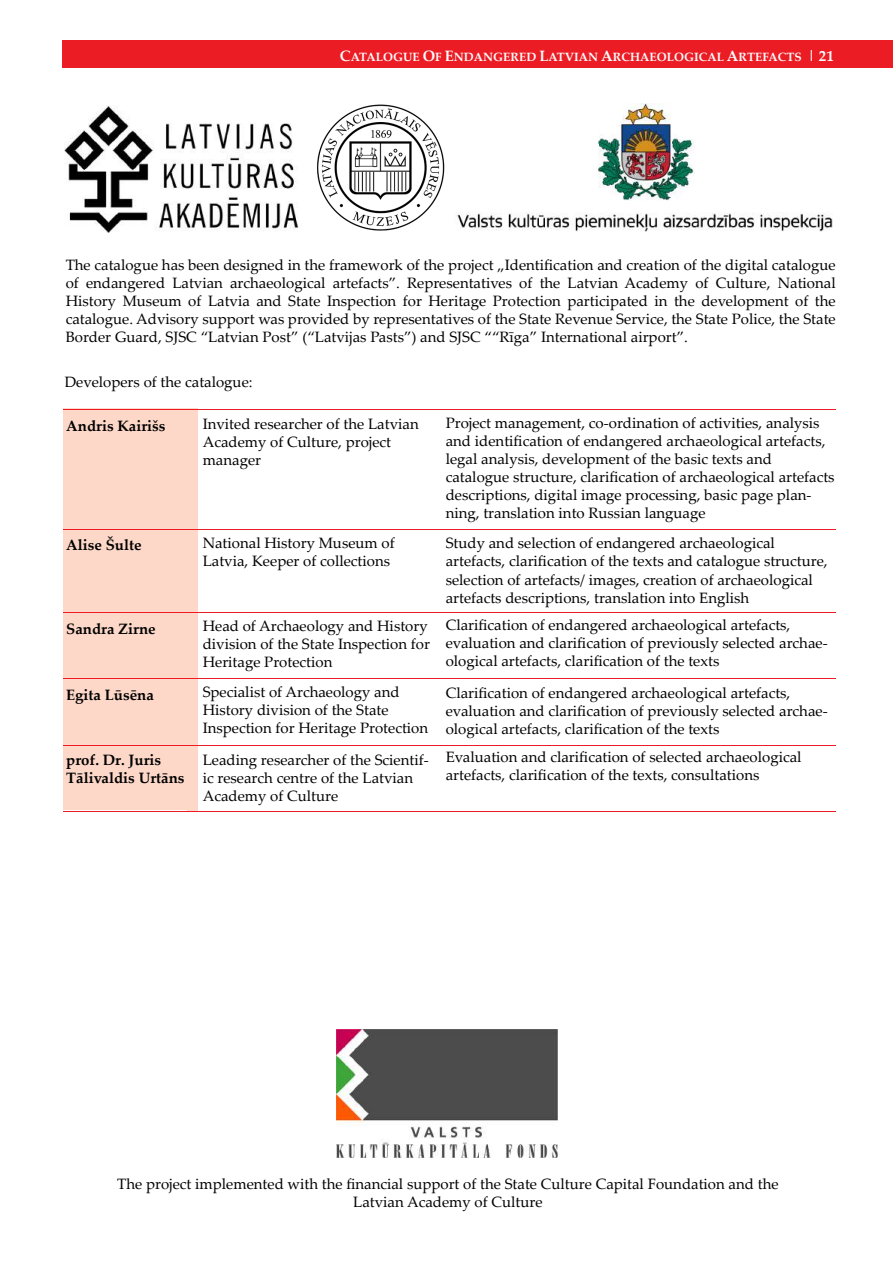
<style>
.page{position:relative;width:893px;height:1263px;background:#fff}
.page>*{position:absolute;margin:0;border:0;box-sizing:border-box;transform-origin:0 0}
.t1{font:15px/18px "Palatino Linotype";color:#000}
.t2{font:700 15px/18px "Palatino Linotype";color:#000}
.t3{font:700 12px "Palatino Linotype";color:#fcfcfc}
.s1{font-size:15px}
</style>
<div class="page">
<div style="left:63px;top:409px;width:134px;height:402px;background:#fdd8c8"></div>
<hr style="left:62px;top:810px;width:125px;height:1px;background:#fff">
<hr style="left:63px;top:612px;width:773px;height:1px;background:#ed1c24">
<hr style="left:63px;top:678px;width:773px;height:1px;background:#ed1c24">
<hr style="left:63px;top:745px;width:773px;height:1px;background:#ed1c24">
<hr style="left:63px;top:529px;width:773px;height:1px;background:#ed1c24">
<hr style="left:63px;top:409px;width:773px;height:1px;background:#ed1c24">
<hr style="left:63px;top:811px;width:773px;height:1px;background:#ed1c24">
<img style="left:457px;top:104px;width:376px;height:127px">
<img style="left:317px;top:104px;width:127px;height:127px">
<img style="left:64px;top:105px;width:235px;height:127px">
<img style="left:336px;top:1030px;width:221px;height:127px">
<div style="left:62px;top:40px;width:831px;height:28px;background:#ec1c24"></div>
<p class="t3" style="left:340px;top:48px;width:495px"><span class="s1">C</span>ATALOGUE <span class="s1">O</span>F <span class="s1">E</span>NDANGERED <span class="s1">L</span>ATVIAN <span class="s1">A</span>RCHAEOLOGICAL <span class="s1">A</span>RTEFACTS <span class="s1">| 21</span></p>
<p class="t1" style="left:66px;top:255px;width:771px;text-align:justify">The catalogue has been designed in the framework of the project „Identification and creation of the digital catalogue of endangered Latvian archaeological artefacts”. Representatives of the Latvian Academy of Culture, National History Museum of Latvia and State Inspection for Heritage Protection participated in the development of the catalogue. Advisory support was provided by representatives of the State Revenue Service, the State Police, the State Border Guard, SJSC “Latvian Post” (“Latvijas Pasts”) and SJSC ““Rīga” International airport”.</p>
<p class="t1" style="left:65px;top:372px;width:189px">Developers of the catalogue:</p>
<p class="t2" style="left:66px;top:416px;width:101px">Andris Kairišs</p>
<p class="t1" style="left:203px;top:414px;width:218px">Invited researcher of the Latvian<br>Academy of Culture, project manager</p>
<p class="t1" style="left:446px;top:414px;width:390px">Project management, co-ordination of activities, analysis and identification of endangered archaeological artefacts, legal analysis, development of the basic texts and catalogue structure, clarification of archaeological artefacts descriptions, digital image processing, basic page plan&shy;ning, translation into Russian language</p>
<p class="t1" style="left:203px;top:533px;width:194px">National History Museum of<br>Latvia, Keeper of collections</p>
<p class="t1" style="left:446px;top:534px;width:383px">Study and selection of endangered archaeological artefacts, clarification of the texts and catalogue structure, selection of artefacts/ images, creation of archaeological artefacts descriptions, translation into English</p>
<p class="t1" style="left:203px;top:616px;width:229px">Head of Archaeology and History division of the State Inspection for<br>Heritage Protection</p>
<p class="t1" style="left:203px;top:683px;width:227px">Specialist of Archaeology and<br>History division of the State<br>Inspection for Heritage Protection</p>
<p class="t1" style="left:203px;top:750px;width:228px">Leading researcher of the Scientif&shy;ic research centre of the Latvian<br>Academy of Culture</p>
<p class="t2" style="left:66px;top:535px;width:77px">Alise Šulte</p>
<p class="t1" style="left:446px;top:615px;width:383px">Clarification of endangered archaeological artefacts, evaluation and clarification of previously selected archae&shy;ological artefacts, clarification of the texts</p>
<p class="t1" style="left:446px;top:683px;width:383px">Clarification of endangered archaeological artefacts, evaluation and clarification of previously selected archae&shy;ological artefacts, clarification of the texts</p>
<p class="t1" style="left:446px;top:748px;width:357px">Evaluation and clarification of selected archaeological artefacts, clarification of the texts, consultations</p>
<p class="t2" style="left:66px;top:619px;width:91px">Sandra Zirne</p>
<p class="t2" style="left:66px;top:685px;width:89px">Egita Lūsēna</p>
<p class="t2" style="left:66px;top:750px;width:120px">prof. Dr. Juris<br>Tālivaldis Urtāns</p>
<p class="t1" style="left:117px;top:1174px;width:663px;text-align:center">The project implemented with the financial support of the State Culture Capital Foundation and the<br>Latvian Academy of Culture</p>
</div>
